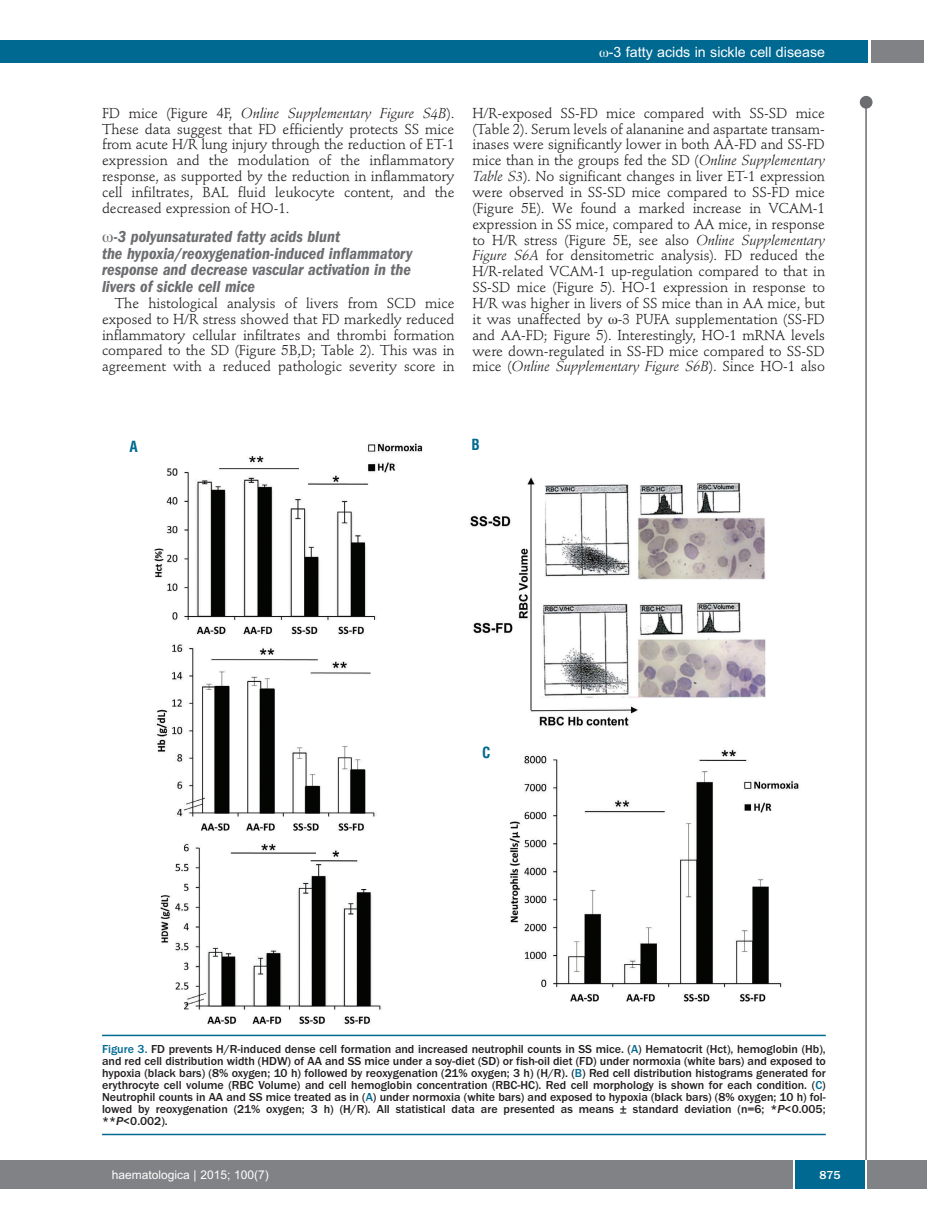
<style>
.page{position:relative;width:927px;height:1225px;background:#fff}
.page>*{position:absolute;margin:0;border:0;box-sizing:border-box;transform-origin:0 0}
.t1{font:italic 600 condensed 16.5px/16.5px "Franklin Gothic";color:#6c6d70}
.t2{font:700 condensed 15px "Helvetica";color:#006991}
.t3{font:14.25px/15.9px "Stempel Schneidler";letter-spacing:-.005em;color:#231f20;text-align:justify}
.t4{font:14.25px "Arial";color:#fff}
.t5{font:500 12px/12px "Franklin Gothic";color:#231f20;text-align:justify}
.t6{font:12px "Arial";color:#fff}
.t7{font:500 12px "Franklin Gothic";color:#fff}
.s1{font-style:italic}
.s2{color:#006991}
</style>
<div class="page">
<div style="left:860px;top:96px;width:12px;height:13px;background:#6c6d70;border-radius:50%"></div>
<hr style="left:865px;top:98px;width:2px;height:1062px;background:#6c6d70">
<div style="left:871px;top:40px;width:52px;height:22px;background:#808285"></div>
<div style="left:18px;top:40px;width:849px;height:22px;background:#006991"></div>
<div style="left:17px;top:1160px;width:910px;height:28px;background:#808285"></div>
<div style="left:795px;top:1160px;width:70px;height:28px;background:#006991"></div>
<hr style="left:793px;top:1160px;width:2px;height:28px;background:#fff">
<hr style="left:865px;top:1160px;width:2px;height:28px;background:#fff">
<div style="left:0;top:40px;width:19px;height:22px;background:#006991"></div>
<div style="left:0;top:1160px;width:18px;height:28px;background:#808285"></div>
<img style="left:154px;top:443px;width:645px;height:582px">
<hr style="left:102px;top:1034px;width:724px;height:2px;background:#006991">
<hr style="left:102px;top:1133px;width:724px;height:2px;background:#006991">
<p class="t4" style="left:609px;top:44px;width:218px">-3 fatty acids in sickle cell disease</p>
<p class="t3" style="left:102px;top:106px;width:354px">FD mice (Figure 4F, <span class="s1">Online Supplementary Figure S4B</span>).<br>These data suggest that FD efficiently protects SS mice from acute H/R lung injury through the reduction of ET-1 expression and the modulation of the inflammatory response, as supported by the reduction in inflammatory cell infiltrates, BAL fluid leukocyte content, and the decreased expression of HO-1.</p>
<p class="t1" style="left:102px;top:229px;width:312px;text-indent:11px">-3 polyunsaturated fatty acids blunt<br>the hypoxia/reoxygenation-induced inflammatory response and decrease vascular activation in the livers of sickle cell mice</p>
<p class="t3" style="left:102px;top:296px;width:354px;text-indent:13px">The histological analysis of livers from SCD mice exposed to H/R stress showed that FD markedly reduced inflammatory cellular infiltrates and thrombi formation compared to the SD (Figure 5B,D; Table 2). This was in agreement with a reduced pathologic severity score in</p>
<p class="t3" style="left:472px;top:106px;width:354px">H/R-exposed SS-FD mice compared with SS-SD mice (Table 2). Serum levels of alananine and aspartate transam&shy;inases were significantly lower in both AA-FD and SS-FD mice than in the groups fed the SD (<span class="s1">Online Supplementary Table S3</span>). No significant changes in liver ET-1 expression were observed in SS-SD mice compared to SS-FD mice (Figure 5E). We found a marked increase in VCAM-1 expression in SS mice, compared to AA mice, in response to H/R stress (Figure 5E, see also <span class="s1">Online Supplementary Figure S6A</span> for densitometric analysis). FD reduced the H/R-related VCAM-1 up-regulation compared to that in SS-SD mice (Figure 5). HO-1 expression in response to H/R was higher in livers of SS mice than in AA mice, but it was unaffected by -3 PUFA supplementation (SS-FD and AA-FD; Figure 5). Interestingly, HO-1 mRNA levels were down-regulated in SS-FD mice compared to SS-SD mice (<span class="s1">Online Supplementary Figure S6B</span>). Since HO-1 also</p>
<p class="t2" style="left:129px;top:438px;width:10px">A</p>
<p class="t2" style="left:472px;top:436px;width:10px">B</p>
<p class="t2" style="left:482px;top:744px;width:10px">C</p>
<p class="t5" style="left:102px;top:1043px;width:725px"><span class="s2">Figure 3.</span> FD prevents H/R-induced dense cell formation and increased neutrophil counts in SS mice. (<span class="s2">A</span>) Hematocrit (Hct), hemoglobin (Hb), and red cell distribution width (HDW) of AA and SS mice under a soy-diet (SD) or fish-oil diet (FD) under normoxia (white bars) and exposed to hypoxia (black bars) (8% oxygen; 10 h) followed by reoxygenation (21% oxygen; 3 h) (H/R). (<span class="s2">B</span>) Red cell distribution histograms generated for erythrocyte cell volume (RBC Volume) and cell hemoglobin concentration (RBC-HC). Red cell morphology is shown for each condition. (<span class="s2">C</span>)<br>Neutrophil counts in AA and SS mice treated as in (<span class="s2">A</span>) under normoxia (white bars) and exposed to hypoxia (black bars) (8% oxygen; 10 h) fol&shy;lowed by reoxygenation (21% oxygen; 3 h) (H/R). All statistical data are presented as means ± standard deviation (n=6; *<span class="s1">P</span>&lt;0.005; **<span class="s1">P</span>&lt;0.002).</p>
<p class="t6" style="left:112px;top:1167px;width:158px">haematologica | 2015; 100(7)</p>
<p class="t7" style="left:819px;top:1167px;width:22px">875</p>
</div>
